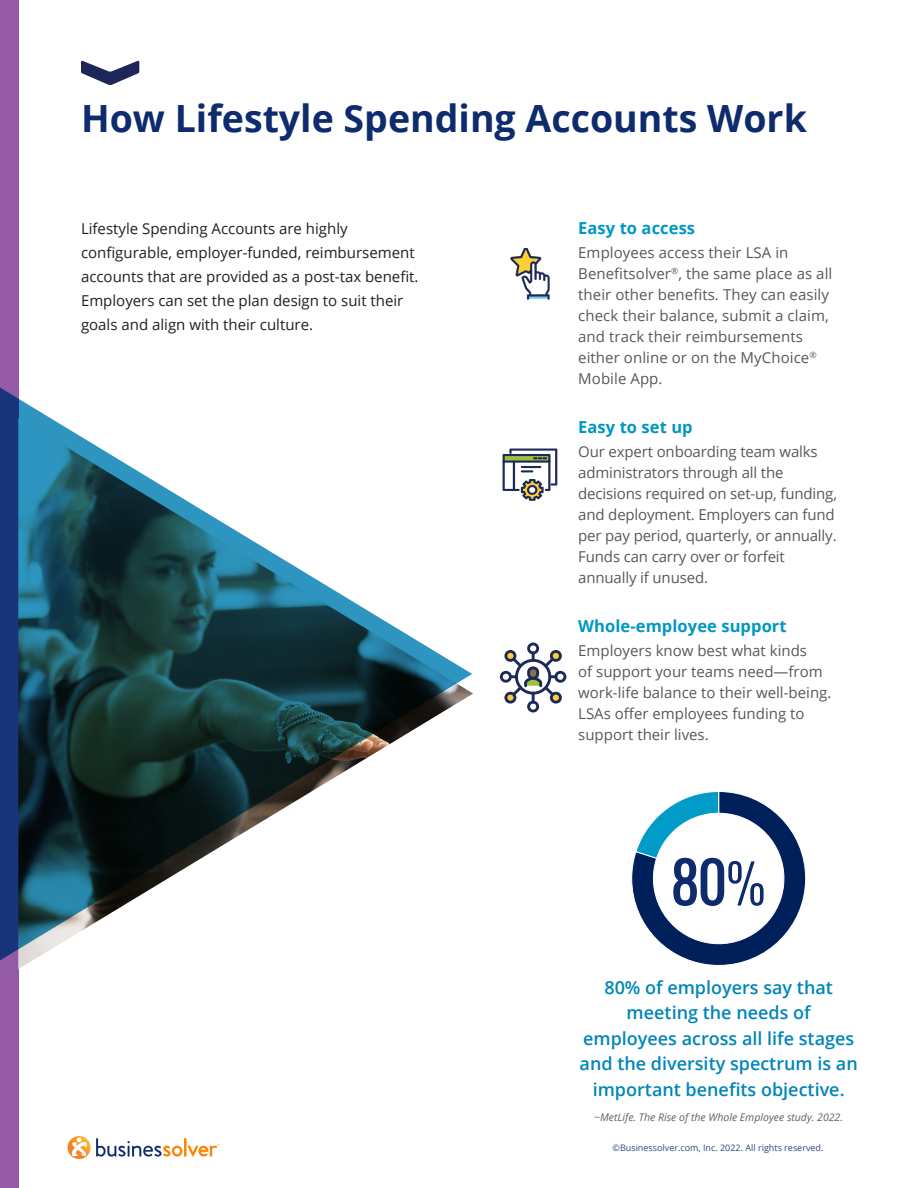
<style>
.page{position:relative;width:918px;height:1188px;background:#fff}
.page>*{position:absolute;margin:0;border:0;box-sizing:border-box;transform-origin:0 0}
.t1{font:54px "Oswald";color:#0d2b6d}
.t2{font:700 37.5px "Open Sans";color:#0d2b6d}
.t3{font:600 18px/25.5px "Open Sans";color:#0086b8;text-align:center}
.t4{font:700 16.5px "Open Sans";letter-spacing:.005em;color:#0097c3}
.t5{font:15px/21px "Open Sans";color:#57585a}
.t6{font:15px/24px "Open Sans";color:#231f20}
.t7{font:italic 10.5px "Open Sans";color:#636366}
.t8{font:9px "Open Sans";color:#354780}
.s1{font-weight:300}
</style>
<div class="page">
<svg style="left:68px;top:1136px;width:151px;height:23px"></svg>
<div style="left:0;top:0;width:19px;height:1188px;background:#955aa5"></div>
<svg style="left:81px;top:61px;width:58px;height:24px"></svg>
<svg style="left:0;top:388px;width:472px;height:572px"></svg>
<svg style="left:631px;top:791px;width:175px;height:175px"></svg>
<img style="left:510px;top:248px;width:40px;height:52px">
<svg style="left:503px;top:449px;width:54px;height:52px"></svg>
<svg style="left:500px;top:643px;width:66px;height:69px"></svg>
<h2 class="t2" style="left:81px;top:92px;width:727px">How Lifestyle Spending Accounts Work</h2>
<p class="t6" style="left:81px;top:216px;width:339px">Lifestyle Spending Accounts are highly configurable, employer-funded, reimbursement accounts that are provided as a post-tax benefit.<br>Employers can set the plan design to suit their goals and align with their culture.</p>
<p class="t4" style="left:578px;top:217px;width:118px">Easy to access</p>
<p class="t5" style="left:578px;top:242px;width:256px">Employees access their LSA in<br>Benefitsolver<sup>®</sup>, the same place as all their other benefits. They can easily check their balance, submit a claim, and track their reimbursements either online or on the MyChoice<sup>®<br></sup>Mobile App.</p>
<p class="t4" style="left:578px;top:416px;width:116px">Easy to set up</p>
<p class="t5" style="left:578px;top:441px;width:260px">Our expert onboarding team walks administrators through all the decisions required on set-up, funding, and deployment. Employers can fund per pay period, quarterly, or annually.<br>Funds can carry over or forfeit annually if unused.</p>
<p class="t4" style="left:578px;top:615px;width:210px">Whole-employee support</p>
<p class="t5" style="left:578px;top:640px;width:255px">Employers know best what kinds<br>of support your teams need—from work-life balance to their well-being.<br>LSAs offer employees funding to support their lives.</p>
<h1 class="t1" style="left:672px;top:842px;width:96px">80<span class="s1">%</span></h1>
<p class="t3" style="left:580px;top:974px;width:280px">80% of employers say that meeting the needs of employees across all life stages and the diversity spectrum is an important benefits objective.</p>
<p class="t7" style="left:594px;top:1110px;width:250px">~MetLife. The Rise of the Whole Employee study. 2022.</p>
<p class="t8" style="left:613px;top:1141px;width:212px">©Businessolver.com, Inc. 2022. All rights reserved.</p>
</div>
